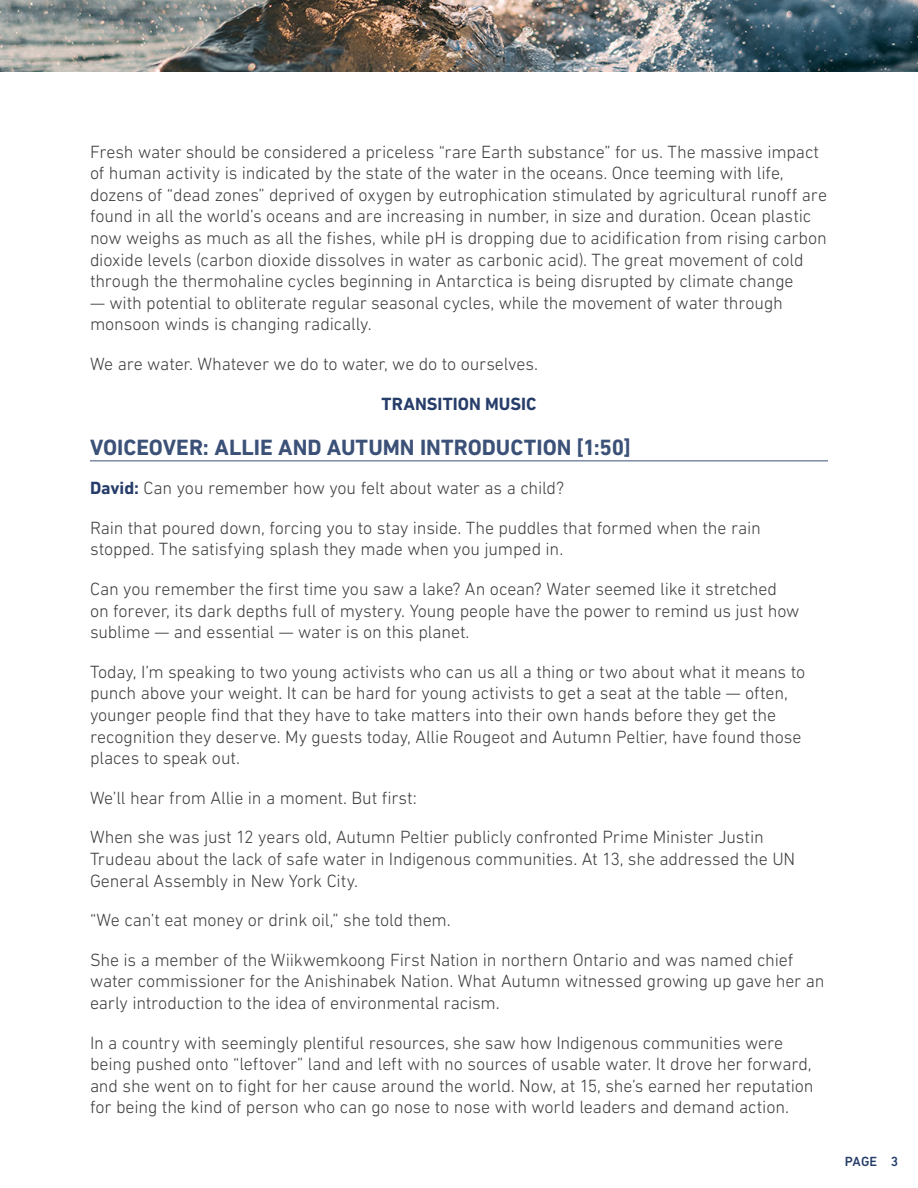
<style>
.page{position:relative;width:918px;height:1188px;background:#fff}
.page>*{position:absolute;margin:0;border:0;box-sizing:border-box;transform-origin:0 0}
.Section{font:700 22.5px "DIN Next LT Pro";color:#3c5178}
.Body_Copy{font:300 18px/21.6px "DIN Next LT Pro";letter-spacing:-.01em;color:#3e3e3f}
.Music{font:700 18px "DIN Next LT Pro";color:#263d69}
.t1{font:500 13.5px "DIN Next LT Pro";color:#263d69}
.s1{font-weight:700;color:#263d69}
</style>
<div class="page">
<hr style="left:90px;top:460px;width:738px;height:1px;background:#3c5178">
<img style="left:0;top:0;width:918px;height:71px">
<p class="Body_Copy" style="left:90px;top:140px;width:739px">Fresh water should be considered a priceless “rare Earth substance” for us. The massive impact of human activity is indicated by the state of the water in the oceans. Once teeming with life, dozens of “dead zones” deprived of oxygen by eutrophication stimulated by agricultural runoff are found in all the world’s oceans and are increasing in number, in size and duration. Ocean plastic now weighs as much as all the fishes, while pH is dropping due to acidification from rising carbon dioxide levels (carbon dioxide dissolves in water as carbonic acid). The great movement of cold through the thermohaline cycles beginning in Antarctica is being disrupted by climate change</p>
<p class="Body_Copy" style="left:90px;top:292px;width:694px">— with potential to obliterate regular seasonal cycles, while the movement of water through monsoon winds is changing radically.</p>
<p class="Body_Copy" style="left:90px;top:353px;width:450px">We are water. Whatever we do to water, we do to ourselves.</p>
<p class="Music" style="left:382px;top:393px;width:156px">TRANSITION MUSIC</p>
<p class="Section" style="left:90px;top:434px;width:542px">VOICEOVER: ALLIE AND AUTUMN INTRODUCTION [1:50]</p>
<p class="Body_Copy" style="left:90px;top:477px;width:476px"><span class="s1">David:</span> Can you remember how you felt about water as a child?</p>
<p class="Body_Copy" style="left:90px;top:517px;width:672px">Rain that poured down, forcing you to stay inside. The puddles that formed when the rain stopped. The satisfying splash they made when you jumped in.</p>
<p class="Body_Copy" style="left:90px;top:578px;width:711px">Can you remember the first time you saw a lake? An ocean? Water seemed like it stretched on forever, its dark depths full of mystery. Young people have the power to remind us just how sublime — and essential — water is on this planet.</p>
<p class="Body_Copy" style="left:90px;top:661px;width:717px">Today, I’m speaking to two young activists who can us all a thing or two about what it means to punch above your weight. It can be hard for young activists to get a seat at the table — often, younger people find that they have to take matters into their own hands before they get the recognition they deserve. My guests today, Allie Rougeot and Autumn Peltier, have found those places to speak out.</p>
<p class="Body_Copy" style="left:90px;top:787px;width:328px">We’ll hear from Allie in a moment. But first:</p>
<p class="Body_Copy" style="left:90px;top:826px;width:707px">When she was just 12 years old, Autumn Peltier publicly confronted Prime Minister Justin<br>Trudeau about the lack of safe water in Indigenous communities. At 13, she addressed the UN<br>General Assembly in New York City.</p>
<p class="Body_Copy" style="left:90px;top:909px;width:362px">“We can’t eat money or drink oil,” she told them.</p>
<p class="Body_Copy" style="left:90px;top:949px;width:736px">She is a member of the Wiikwemkoong First Nation in northern Ontario and was named chief water commissioner for the Anishinabek Nation. What Autumn witnessed growing up gave her an early introduction to the idea of environmental racism.</p>
<p class="Body_Copy" style="left:90px;top:1031px;width:725px">In a country with seemingly plentiful resources, she saw how Indigenous communities were being pushed onto “leftover” land and left with no sources of usable water. It drove her forward, and she went on to fight for her cause around the world. Now, at 15, she’s earned her reputation for being the kind of person who can go nose to nose with world leaders and demand action.</p>
<p class="t1" style="left:845px;top:1153px;width:55px">PAGE 3</p>
</div>
